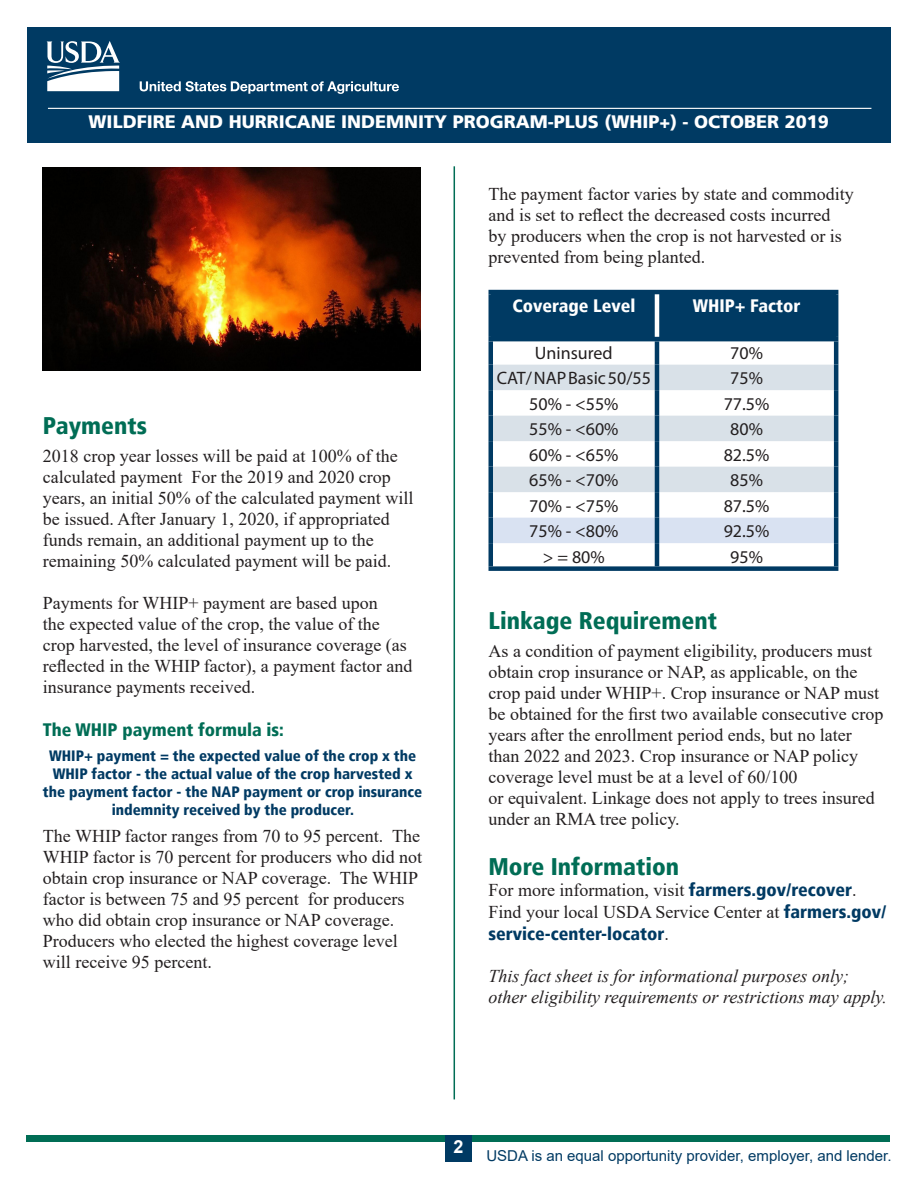
<style>
.page{position:relative;width:918px;height:1188px;background:#fff}
.page>*{position:absolute;margin:0;border:0;box-sizing:border-box;transform-origin:0 0}
.Subheader{font:900 condensed 24px "Frutiger LT";color:#006d55}
.t1{font:18px/21px "Times New Roman";color:#231f20}
.t2{font:18px "Myriad Pro";color:#231f20}
.t3{font:italic 18px/21px "Times New Roman";color:#231f20}
.t4{font:900 18px "Frutiger LT";color:#fff}
.Subheader-2{font:900 condensed 18px "Frutiger LT";color:#fff}
.Subheader-3{font:900 condensed 18px "Frutiger LT";color:#006d55}
.t5{font:700 18px "Arial";color:#fff}
.Subheader-4{font:900 condensed 15px/18px "Frutiger LT";color:#003a63;text-align:center}
.t6{font:15px "Arial";color:#003a63}
.s1{font-family:"Frutiger LT";font-weight:900;font-stretch:condensed;color:#003a63}
</style>
<div class="page">
<div style="left:493px;top:294px;width:341px;height:43px;background:#003a63"></div>
<svg style="left:493px;top:365px;width:341px;height:127px;fill:#d9e1e8"></svg>
<div style="left:493px;top:518px;width:341px;height:25px;background:#d9e2f2"></div>
<hr style="left:489px;top:290px;width:168px;height:4px;background:#003a63">
<hr style="left:489px;top:294px;width:4px;height:43px;background:#003a63">
<hr style="left:657px;top:290px;width:181px;height:4px;background:#003a63">
<hr style="left:834px;top:294px;width:4px;height:43px;background:#003a63">
<hr style="left:655px;top:294px;width:4px;height:43px;background:#fff">
<hr style="left:489px;top:337px;width:168px;height:4px;background:#003a63">
<hr style="left:489px;top:341px;width:4px;height:24px;background:#003a63">
<hr style="left:657px;top:337px;width:181px;height:4px;background:#003a63">
<hr style="left:655px;top:341px;width:4px;height:24px;background:#003a63">
<hr style="left:834px;top:341px;width:4px;height:24px;background:#003a63">
<hr style="left:489px;top:365px;width:4px;height:25px;background:#003a63">
<hr style="left:655px;top:365px;width:4px;height:25px;background:#003a63">
<hr style="left:834px;top:365px;width:4px;height:25px;background:#003a63">
<hr style="left:489px;top:390px;width:4px;height:26px;background:#003a63">
<hr style="left:655px;top:390px;width:4px;height:26px;background:#003a63">
<hr style="left:834px;top:390px;width:4px;height:26px;background:#003a63">
<hr style="left:489px;top:416px;width:4px;height:25px;background:#003a63">
<hr style="left:655px;top:416px;width:4px;height:25px;background:#003a63">
<hr style="left:834px;top:416px;width:4px;height:25px;background:#003a63">
<hr style="left:489px;top:441px;width:4px;height:26px;background:#003a63">
<hr style="left:655px;top:441px;width:4px;height:26px;background:#003a63">
<hr style="left:834px;top:441px;width:4px;height:26px;background:#003a63">
<hr style="left:489px;top:467px;width:4px;height:25px;background:#003a63">
<hr style="left:655px;top:467px;width:4px;height:25px;background:#003a63">
<hr style="left:834px;top:467px;width:4px;height:25px;background:#003a63">
<hr style="left:489px;top:492px;width:4px;height:26px;background:#003a63">
<hr style="left:655px;top:492px;width:4px;height:26px;background:#003a63">
<hr style="left:834px;top:492px;width:4px;height:26px;background:#003a63">
<hr style="left:489px;top:518px;width:4px;height:25px;background:#003a63">
<hr style="left:655px;top:518px;width:4px;height:25px;background:#003a63">
<hr style="left:834px;top:518px;width:4px;height:25px;background:#003a63">
<hr style="left:489px;top:543px;width:4px;height:23px;background:#003a63">
<hr style="left:655px;top:543px;width:4px;height:23px;background:#003a63">
<hr style="left:834px;top:543px;width:4px;height:23px;background:#003a63">
<div style="left:489px;top:566px;width:168px;height:5px;background:#003a63"></div>
<div style="left:657px;top:566px;width:181px;height:5px;background:#003a63"></div>
<div style="left:27px;top:27px;width:864px;height:115px;background:#003a63"></div>
<svg style="left:47px;top:41px;width:73px;height:50px"></svg>
<svg style="left:140px;top:81px;width:259px;height:13px"></svg>
<hr style="left:48px;top:108px;width:823px;height:1px;background:#fff">
<div style="left:26px;top:1135px;width:864px;height:7px;background:#006d55"></div>
<div style="left:445px;top:1135px;width:27px;height:27px;background:#003a63"></div>
<hr style="left:454px;top:166px;width:1px;height:933px;background:#006d55">
<img style="left:42px;top:167px;width:378px;height:204px">
<p class="t4" style="left:89px;top:111px;width:742px">WILDFIRE AND HURRICANE INDEMNITY PROGRAM-PLUS (WHIP+) - OCTOBER 2019</p>
<p class="Subheader" style="left:43px;top:412px;width:106px">Payments</p>
<p class="t1" style="left:43px;top:445px;width:372px">2018 crop year losses will be paid at 100% of the calculated payment For the 2019 and 2020 crop years, an initial 50% of the calculated payment will be issued. After January 1, 2020, if appropriated funds remain, an additional payment up to the remaining 50% calculated payment will be paid.</p>
<p class="t1" style="left:43px;top:592px;width:371px">Payments for WHIP+ payment are based upon<br>the expected value of the crop, the value of the crop harvested, the level of insurance coverage (as reflected in the WHIP factor), a payment factor and insurance payments received.</p>
<p class="Subheader-3" style="left:43px;top:719px;width:242px">The WHIP payment formula is:</p>
<p class="Subheader-4" style="left:43px;top:746px;width:381px">WHIP+ payment = the expected value of the crop x the WHIP factor - the actual value of the crop harvested x the payment factor - the NAP payment or crop insurance indemnity received by the producer.</p>
<p class="t1" style="left:43px;top:825px;width:381px">The WHIP factor ranges from 70 to 95 percent. The WHIP factor is 70 percent for producers who did not obtain crop insurance or NAP coverage. The WHIP factor is between 75 and 95 percent for producers who did obtain crop insurance or NAP coverage.<br>Producers who elected the highest coverage level will receive 95 percent.</p>
<p class="t1" style="left:489px;top:183px;width:367px">The payment factor varies by state and commodity and is set to reflect the decreased costs incurred<br>by producers when the crop is not harvested or is prevented from being planted.</p>
<p class="Subheader-2" style="left:512px;top:294px;width:125px">Coverage Level</p>
<p class="Subheader-2" style="left:693px;top:294px;width:109px">WHIP+ Factor</p>
<p class="t2" style="left:535px;top:342px;width:79px">Uninsured</p>
<p class="t2" style="left:730px;top:342px;width:34px">70%</p>
<p class="t2" style="left:497px;top:367px;width:156px">CAT/ NAP Basic 50/55</p>
<p class="t2" style="left:730px;top:367px;width:34px">75%</p>
<p class="t2" style="left:529px;top:393px;width:91px">50% - &lt;55%</p>
<p class="t2" style="left:724px;top:393px;width:47px">77.5%</p>
<p class="t2" style="left:529px;top:418px;width:91px">55% - &lt;60%</p>
<p class="t2" style="left:730px;top:418px;width:34px">80%</p>
<p class="t2" style="left:529px;top:444px;width:91px">60% - &lt;65%</p>
<p class="t2" style="left:724px;top:444px;width:47px">82.5%</p>
<p class="t2" style="left:529px;top:469px;width:91px">65% - &lt;70%</p>
<p class="t2" style="left:730px;top:469px;width:34px">85%</p>
<p class="t2" style="left:529px;top:495px;width:91px">70% - &lt;75%</p>
<p class="t2" style="left:724px;top:495px;width:47px">87.5%</p>
<p class="t2" style="left:529px;top:520px;width:91px">75% - &lt;80%</p>
<p class="t2" style="left:724px;top:520px;width:47px">92.5%</p>
<p class="t2" style="left:543px;top:546px;width:63px">&gt; = 80%</p>
<p class="t2" style="left:730px;top:546px;width:34px">95%</p>
<p class="Subheader" style="left:489px;top:606px;width:230px">Linkage Requirement</p>
<p class="t1" style="left:489px;top:640px;width:396px">As a condition of payment eligibility, producers must obtain crop insurance or NAP, as applicable, on the crop paid under WHIP+. Crop insurance or NAP must be obtained for the first two available consecutive crop years after the enrollment period ends, but no later than 2022 and 2023. Crop insurance or NAP policy coverage level must be at a level of 60/100<br>or equivalent. Linkage does not apply to trees insured under an RMA tree policy.</p>
<p class="Subheader" style="left:489px;top:852px;width:192px">More Information</p>
<p class="t1" style="left:489px;top:879px;width:399px;line-height:21.6px">For more information, visit <span class="s1">farmers.gov/recover</span>.<br>Find your local USDA Service Center at <span class="s1">farmers.gov/ service-center-locator</span>.</p>
<p class="t3" style="left:489px;top:965px;width:400px">This fact sheet is for informational purposes only; other eligibility requirements or restrictions may apply.</p>
<p class="t5" style="left:453px;top:1134px;width:12px">2</p>
<p class="t6" style="left:486px;top:1146px;width:407px">USDA is an equal opportunity provider, employer, and lender.</p>
</div>
